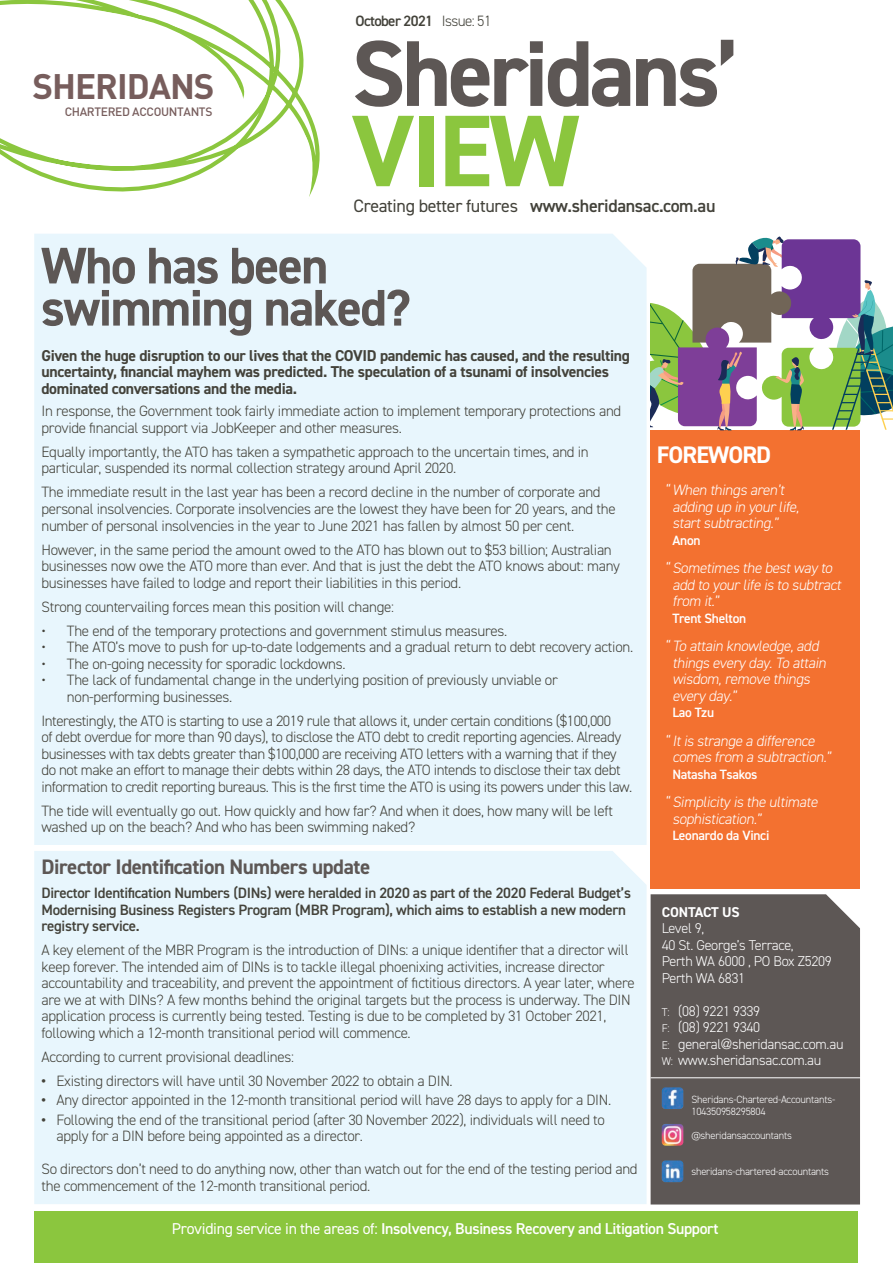
<style>
.page{position:relative;width:893px;height:1263px;background:#fff}
.page>*{position:absolute;margin:0;border:0;box-sizing:border-box;transform-origin:0 0}
.t1{font:700 102px "DIN2014";color:#8bc63e}
.t2{font:700 93.75px "DIN2014";letter-spacing:-.04em;color:#5d5755}
.t3{font:700 51.6px/42.2px "DIN2014";letter-spacing:-.03em;color:#5d5755}
.t4{font:700 34.95px "DIN";letter-spacing:-.03em;color:#775d5c}
.t5{font:700 24px "DIN2014";letter-spacing:-.04em;color:#fff}
.t6{font:700 21px "DIN2014";letter-spacing:-.02em;color:#5d5755}
.t7{font:600 18px "DIN2014";letter-spacing:-.02em;color:#43423a}
.t8{font:700 15.75px/16.5px "DIN2014";letter-spacing:-.02em;color:#43423a}
.t9{font:600 15.75px "DIN2014";letter-spacing:-.02em;color:#fff}
.t10{font:300 15px/16.5px "DIN2014";letter-spacing:-.02em;color:#43423a}
.t11{font:italic 300 15px/16.5px "DIN2014";color:#fff}
.t12{font:600 15px/16.5px "DIN2014";letter-spacing:-.02em;color:#43423a}
.t13{font:600 15px "DIN2014";letter-spacing:-.04em;color:#43423a}
.t14{font:300 14.25px "DIN2014";letter-spacing:-.02em;color:#fff}
.t15{font:700 14.25px "DIN2014";letter-spacing:-.015em;color:#fff}
.t16{font:600 13.5px "DIN2014";letter-spacing:-.02em;color:#fff}
.t17{font:500 12px "DIN";letter-spacing:-.03em;color:#775d5c}
.t18{font:300 10.5px "DIN2014";letter-spacing:-.02em;color:#fff}
.s1{font-weight:300}
.s2{font-weight:400}
.s3{font-weight:700}
.s4{font-size:11.25px}
.s5{font-family:"Helvetica Neue"}
</style>
<div class="page">
<svg style="left:0;top:0;width:320px;height:177px"></svg>
<svg style="left:42px;top:6px;width:275px;height:191px"></svg>
<div style="left:34px;top:234px;width:613px;height:611px;background:#e8f6fd"></div>
<div style="left:34px;top:851px;width:613px;height:353px;background:#e8f6fd"></div>
<div style="left:651px;top:894px;width:209px;height:310px;background:#5d5755"></div>
<div style="left:651px;top:430px;width:209px;height:459px;background:#f37130"></div>
<div style="left:35px;top:1212px;width:823px;height:51px;background:#8bc63e"></div>
<svg style="left:651px;top:236px;width:242px;height:194px"></svg>
<img style="left:662px;top:1087px;width:21px;height:22px">
<img style="left:662px;top:1124px;width:21px;height:21px">
<img style="left:662px;top:1160px;width:21px;height:22px">
<hr style="left:651px;top:1077px;width:216px;height:1px;background:#fff">
<p class="t4" style="left:33px;top:64px;width:183px">SHERIDANS</p>
<p class="t17" style="left:65px;top:104px;width:149px">CHARTERED ACCOUNTANTS</p>
<p class="t13" style="left:355px;top:11px;width:137px">October 2021 <span class="s1">Issue: 51</span></p>
<p class="t2" style="left:352px;top:11px;width:390px">Sheridans’</p>
<p class="t1" style="left:352px;top:83px;width:230px">VIEW</p>
<p class="t7" style="left:354px;top:194px;width:363px"><span class="s2">Creating better futures</span> www.sheridansac.com.au</p>
<p class="t3" style="left:41px;top:244px;width:371px">Who has been swimming naked?</p>
<p class="t8" style="left:41px;top:347px;width:590px">Given the huge disruption to our lives that the COVID pandemic has caused, and the resulting uncertainty, financial mayhem was predicted. The speculation of a tsunami of insolvencies dominated conversations and the media.</p>
<p class="t10" style="left:41px;top:403px;width:581px">In response, the Government took fairly immediate action to implement temporary protections and provide financial support via JobKeeper and other measures.</p>
<p class="t10" style="left:41px;top:444px;width:549px">Equally importantly, the ATO has taken a sympathetic approach to the uncertain times, and in</p>
<p class="t10" style="left:41px;top:460px;width:416px">particular, suspended its normal collection strategy around April 2020.</p>
<p class="t10" style="left:41px;top:484px;width:576px">The immediate result in the last year has been a record decline in the number of corporate and personal insolvencies. Corporate insolvencies are the lowest they have been for 20 years, and the number of personal insolvencies in the year to June 2021 has fallen by almost 50 per cent.</p>
<p class="t10" style="left:41px;top:541px;width:580px">However, in the same period the amount owed to the ATO has blown out to $53 billion; Australian businesses now owe the ATO more than ever. And that is just the debt the ATO knows about: many businesses have failed to lodge and report their liabilities in this period.</p>
<p class="t10" style="left:41px;top:598px;width:354px">Strong countervailing forces mean this position will change:</p>
<p class="t10" style="left:41px;top:622px;width:467px">• The end of the temporary protections and government stimulus measures.</p>
<p class="t10" style="left:41px;top:639px;width:593px">• The ATO’s move to push for up-to-date lodgements and a gradual return to debt recovery action.</p>
<p class="t10" style="left:41px;top:655px;width:306px">• The on-going necessity for sporadic lockdowns.</p>
<p class="t10" style="left:41px;top:672px;width:518px">• The lack of fundamental change in the underlying position of previously unviable or</p>
<p class="t10" style="left:67px;top:688px;width:167px">non-performing businesses.</p>
<p class="t10" style="left:41px;top:712px;width:592px">Interestingly, the ATO is starting to use a 2019 rule that allows it, under certain conditions ($100,000<br>of debt overdue for more than 90 days), to disclose the ATO debt to credit reporting agencies. Already businesses with tax debts greater than $100,000 are receiving ATO letters with a warning that if they do not make an effort to manage their debts within 28 days, the ATO intends to disclose their tax debt information to credit reporting bureaus. This is the first time the ATO is using its powers under this law.</p>
<p class="t10" style="left:41px;top:802px;width:573px">The tide will eventually go out. How quickly and how far? And when it does, how many will be left washed up on the beach? And who has been swimming naked?</p>
<p class="t6" style="left:41px;top:853px;width:330px">Director Identification Numbers update</p>
<p class="t12" style="left:41px;top:884px;width:591px">Director Identification Numbers (DINs) were heralded in 2020 as part of the 2020 Federal Budget’s<br>Modernising Business Registers Program (MBR Program), which aims to establish a new modern registry service.</p>
<p class="t10" style="left:41px;top:942px;width:595px">A key element of the MBR Program is the introduction of DINs: a unique identifier that a director will keep forever. The intended aim of DINs is to tackle illegal phoenixing activities, increase director accountability and traceability, and prevent the appointment of fictitious directors. A year later, where are we at with DINs? A few months behind the original targets but the process is underway. The DIN application process is currently being tested. Testing is due to be completed by 31 October 2021, following which a 12-month transitional period will commence.</p>
<p class="t10" style="left:41px;top:1048px;width:254px">According to current provisional deadlines:</p>
<p class="t10" style="left:41px;top:1072px;width:413px"><span class="s3">•</span> Existing directors will have until 30 November 2022 to obtain a DIN.</p>
<p class="t10" style="left:41px;top:1092px;width:571px"><span class="s3">•</span> Any director appointed in the 12-month transitional period will have 28 days to apply for a DIN.</p>
<p class="t10" style="left:41px;top:1111px;width:565px"><span class="s3">•</span> Following the end of the transitional period (after 30 November 2022), individuals will need to</p>
<p class="t10" style="left:56px;top:1128px;width:308px">apply for a DIN before being appointed as a director.</p>
<p class="t10" style="left:41px;top:1161px;width:598px">So directors don’t need to do anything now, other than watch out for the end of the testing period and the commencement of the 12-month transitional period.</p>
<p class="t4" style="left:72px;top:384px;width:183px">SHERIDANS</p>
<p class="t17" style="left:104px;top:424px;width:149px">CHARTERED ACCOUNTANTS</p>
<p class="t5" style="left:657px;top:438px;width:116px">FOREWORD</p>
<p class="t11" style="left:664px;top:482px;width:124px">“ When things aren’t</p>
<p class="t11" style="left:672px;top:498px;width:131px">adding up in yourlife,</p>
<p class="t11" style="left:672px;top:515px;width:110px">startsubtracting.”</p>
<p class="t16" style="left:672px;top:531px;width:30px">Anon</p>
<p class="t11" style="left:664px;top:560px;width:172px">“ Sometimes the bestway to</p>
<p class="t11" style="left:672px;top:576px;width:173px">add to yourlife is to subtract</p>
<p class="t11" style="left:672px;top:593px;width:51px">from it.”</p>
<p class="t16" style="left:672px;top:609px;width:75px">Trent Shelton</p>
<p class="t11" style="left:664px;top:638px;width:159px">“ To attain knowledge,add</p>
<p class="t11" style="left:672px;top:654px;width:158px">things every day.To attain</p>
<p class="t11" style="left:672px;top:671px;width:142px">wisdom,remove things</p>
<p class="t11" style="left:672px;top:687px;width:69px">every day.”</p>
<p class="t16" style="left:672px;top:704px;width:43px">Lao Tzu</p>
<p class="t11" style="left:664px;top:732px;width:155px">“ Itis strange a difference</p>
<p class="t11" style="left:672px;top:749px;width:163px">comes from a subtraction.”</p>
<p class="t16" style="left:672px;top:765px;width:87px">Natasha Tsakos</p>
<p class="t11" style="left:672px;top:794px;width:150px;text-indent:-8px">“ Simplicity is the ultimate sophistication.”</p>
<p class="t16" style="left:672px;top:827px;width:98px">Leonardo da Vinci</p>
<p class="t15" style="left:662px;top:902px;width:79px">CONTACT US</p>
<p class="t14" style="left:662px;top:920px;width:44px">Level 9,</p>
<p class="t14" style="left:662px;top:936px;width:133px">40 St. George’s Terrace,</p>
<p class="t14" style="left:662px;top:953px;width:172px">Perth WA 6000 , PO Box Z5209</p>
<p class="t14" style="left:662px;top:969px;width:85px">Perth WA 6831</p>
<p class="t14" style="left:662px;top:1002px;width:100px"><span class="s4">T:</span> (08) 9221 9339</p>
<p class="t14" style="left:662px;top:1019px;width:100px"><span class="s4">F:</span> (08) 9221 9340</p>
<p class="t14" style="left:662px;top:1035px;width:183px"><span class="s4">E:</span> general<span class="s5">@</span>sheridansac.com.au</p>
<p class="t14" style="left:662px;top:1052px;width:161px"><span class="s4">W:</span> www.sheridansac.com.au</p>
<p class="t18" style="left:691px;top:1092px;width:145px">Sheridans-Chartered-Accountants-</p>
<p class="t18" style="left:691px;top:1104px;width:76px">104350958295804</p>
<p class="t18" style="left:691px;top:1129px;width:102px">@sheridansaccountants</p>
<p class="t18" style="left:691px;top:1164px;width:139px">sheridans-chartered-accountants</p>
<p class="t9" style="left:172px;top:1218px;width:548px"><span class="s2">Providing service in the areas of:</span> Insolvency, Business Recovery and Litigation Support</p>
</div>
